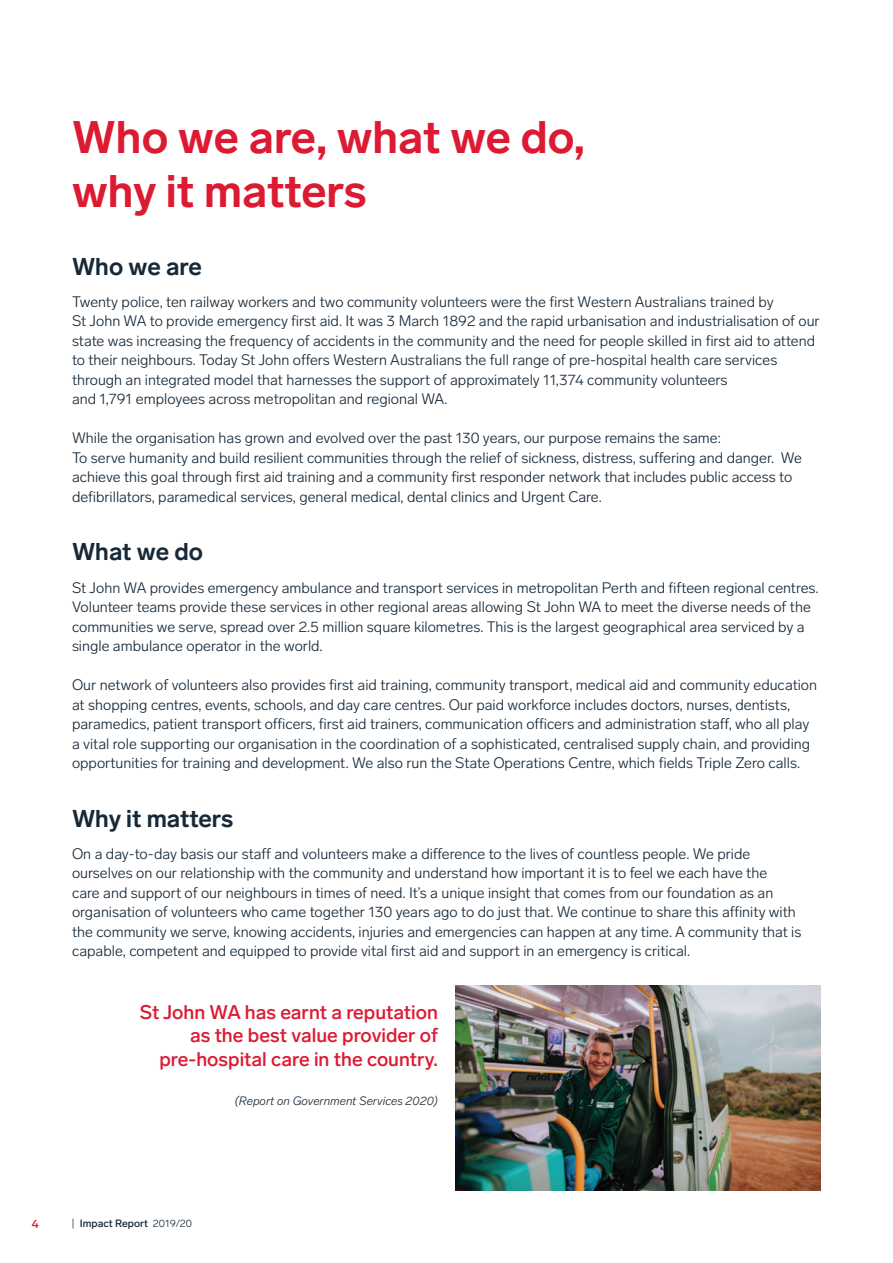
<style>
.page{position:relative;width:893px;height:1263px;background:#fff}
.page>*{position:absolute;margin:0;border:0;box-sizing:border-box;transform-origin:0 0}
.heading{font:700 45px/54px "Lab Grotesque";color:#dc1a32}
.Sub_heading{font:700 24px "Lab Grotesque";color:#172938}
.smaller_page_quote{font:500 19.5px/23.4px "Lab Grotesque";color:#dc1a32;text-align:right}
.body{font:300 15px/19.5px "Lab Grotesque";color:#172938}
.Body{font:300 15px/19.5px "Lab Grotesque";color:#172938}
.page_quote{font:italic 300 12px "Lab Grotesque";color:#172938}
.t1{font:500 12px "Lab Grotesque";color:#dc1a32}
.t2{font:500 10.5px "Lab Grotesque";color:#172938}
.s1{font-weight:300}
</style>
<div class="page">
<img style="left:455px;top:986px;width:366px;height:205px">
<p class="heading" style="left:72px;top:110px;width:514px">Who we are, what we do, why it matters</p>
<p class="Sub_heading" style="left:72px;top:252px;width:132px">Who we are</p>
<p class="body" style="left:72px;top:292px;width:749px">Twenty police, ten railway workers and two community volunteers were the first Western Australians trained by<br>St John WA to provide emergency first aid. It was 3 March 1892 and the rapid urbanisation and industrialisation of our state was increasing the frequency of accidents in the community and the need for people skilled in first aid to attend to their neighbours. Today St John offers Western Australians the full range of pre-hospital health care services through an integrated model that harnesses the support of approximately 11,374 community volunteers<br>and 1,791 employees across metropolitan and regional WA.</p>
<p class="body" style="left:72px;top:428px;width:732px">While the organisation has grown and evolved over the past 130 years, our purpose remains the same:<br>To serve humanity and build resilient communities through the relief of sickness, distress, suffering and danger. We achieve this goal through first aid training and a community first responder network that includes public access to defibrillators, paramedical services, general medical, dental clinics and Urgent Care.</p>
<p class="Sub_heading" style="left:72px;top:538px;width:133px">What we do</p>
<p class="Body" style="left:72px;top:578px;width:748px">St John WA provides emergency ambulance and transport services in metropolitan Perth and fifteen regional centres.<br>Volunteer teams provide these services in other regional areas allowing St John WA to meet the diverse needs of the communities we serve, spread over 2.5 million square kilometres. This is the largest geographical area serviced by a single ambulance operator in the world.</p>
<p class="Body" style="left:72px;top:675px;width:747px">Our network of volunteers also provides first aid training, community transport, medical aid and community education at shopping centres, events, schools, and day care centres. Our paid workforce includes doctors, nurses, dentists, paramedics, patient transport officers, first aid trainers, communication officers and administration staff, who all play a vital role supporting our organisation in the coordination of a sophisticated, centralised supply chain, and providing opportunities for training and development. We also run the State Operations Centre, which fields Triple Zero calls.</p>
<p class="Sub_heading" style="left:72px;top:804px;width:163px">Why it matters</p>
<p class="body" style="left:72px;top:844px;width:731px">On a day-to-day basis our staff and volunteers make a difference to the lives of countless people. We pride ourselves on our relationship with the community and understand how important it is to feel we each have the<br>care and support of our neighbours in times of need. It’s a unique insight that comes from our foundation as an organisation of volunteers who came together 130 years ago to do just that. We continue to share this affinity with the community we serve, knowing accidents, injuries and emergencies can happen at any time. A community that is capable, competent and equipped to provide vital first aid and support in an emergency is critical.</p>
<p class="smaller_page_quote" style="left:140px;top:1000px;width:300px">St John WA has earnt a reputation as the best value provider of pre-hospital care in the country.</p>
<p class="page_quote" style="left:235px;top:1093px;width:205px">(Report on Government Services 2020)</p>
<p class="t1" style="left:32px;top:1216px;width:8px">4</p>
<p class="t2" style="left:71px;top:1217px;width:123px"><span class="s1">|</span> Impact Report <span class="s1">2019/20</span></p>
</div>
